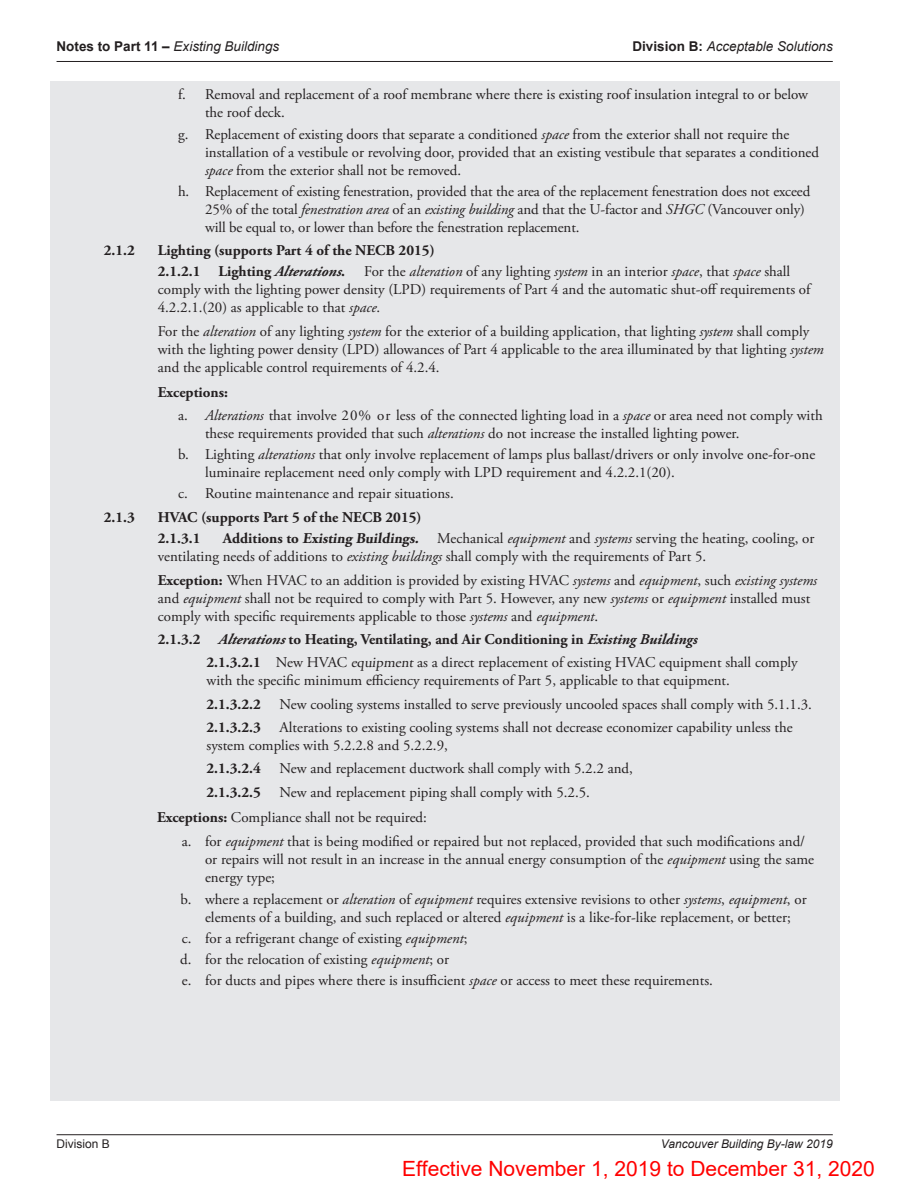
<style>
.page{position:relative;width:918px;height:1188px;background:#fff}
.page>*{position:absolute;margin:0;border:0;box-sizing:border-box;transform-origin:0 0}
.t1{font:21px "Arial";color:#f00}
.t2{font:15px/18px "Adobe Garamond Pro";color:#231f20}
.t3{font:700 15px/21.3px "Adobe Garamond Pro";color:#231f20}
.t4{font:italic 13.5px "Arial";color:#231f20}
.t5{font:italic 12px "Arial";color:#231f20}
.t6{font:12px "Arial";color:#231f20}
.s1{font-weight:700;font-style:normal}
.s2{font-style:italic}
.s3{font-weight:700}
.s4{font-weight:700;font-style:italic}
</style>
<div class="page">
<hr style="left:57px;top:1134px;width:776px;height:1px;background:#231f20">
<hr style="left:57px;top:61px;width:776px;height:1px;background:#231f20">
<div style="left:50px;top:82px;width:790px;height:1019px;background:#e6e7e9"></div>
<p class="t4" style="left:57px;top:38px;width:224px"><span class="s1">Notes to Part 11 –</span> Existing Buildings</p>
<p class="t4" style="left:632px;top:38px;width:202px"><span class="s1">Division B:</span> Acceptable Solutions</p>
<p class="t2" style="left:205px;top:86px;width:605px;text-indent:-27px">f. Removal and replacement of a roof membrane where there is existing roof insulation integral to or below the roof deck.</p>
<p class="t2" style="left:205px;top:125px;width:616px;text-indent:-27px">g. Replacement of existing doors that separate a conditioned <span class="s2">space</span> from the exterior shall not require the installation of a vestibule or revolving door, provided that an existing vestibule that separates a conditioned <span class="s2">space</span> from the exterior shall not be removed.</p>
<p class="t2" style="left:205px;top:183px;width:607px;text-indent:-27px">h. Replacement of existing fenestration, provided that the area of the replacement fenestration does not exceed<br>25% of the total <span class="s2">fenestration area</span> of an <span class="s2">existing building</span> and that the U-factor and <span class="s2">SHGC</span> (Vancouver only) will be equal to, or lower than before the fenestration replacement.</p>
<p class="t3" style="left:104px;top:240px;width:33px">2.1.2</p>
<p class="t3" style="left:158px;top:240px;width:278px">Lighting (supports Part 4 of the NECB 2015)<br>2.1.2.1 Lighting <span class="s2">Alterations</span>.</p>
<p class="t2" style="left:158px;top:263px;width:654px;text-indent:206px">For the <span class="s2">alteration</span> of any lighting <span class="s2">system</span> in an interior <span class="s2">space</span>, that <span class="s2">space</span> shall comply with the lighting power density (LPD) requirements of Part 4 and the automatic shut-off requirements of<br>4.2.2.1.(20) as applicable to that <span class="s2">space</span>.</p>
<p class="t2" style="left:158px;top:323px;width:668px">For the <span class="s2">alteration</span> of any lighting <span class="s2">system</span> for the exterior of a building application, that lighting <span class="s2">system</span> shall comply with the lighting power density (LPD) allowances of Part 4 applicable to the area illuminated by that lighting <span class="s2">system </span>and the applicable control requirements of 4.2.4.</p>
<p class="t2" style="left:178px;top:381px;width:646px;line-height:23.4px;text-indent:-20px"><span class="s3">Exceptions:<br></span>a. <span class="s2">Alterations</span> that involve 20% or less of the connected lighting load in a <span class="s2">space</span> or area need not comply with</p>
<p class="t2" style="left:178px;top:423px;width:639px;line-height:21.3px;text-indent:27px">these requirements provided that such <span class="s2">alterations</span> do not increase the installed lighting power.<br>b. Lighting <span class="s2">alterations</span> that only involve replacement of lamps plus ballast/drivers or only involve one-for-one</p>
<p class="t2" style="left:178px;top:462px;width:498px;line-height:21.3px;text-indent:27px">luminaire replacement need only comply with LPD requirement and 4.2.2.1(20). c. Routine maintenance and repair situations.</p>
<p class="t3" style="left:104px;top:507px;width:33px">2.1.3</p>
<p class="t3" style="left:158px;top:507px;width:265px">HVAC (supports Part 5 of the NECB 2015)<br>2.1.3.1</p>
<p class="t2" style="left:158px;top:530px;width:658px;text-indent:65px"><span class="s3">Additions to Existing Buildings.</span> Mechanical <span class="s2">equipment</span> and <span class="s2">systems</span> serving the heating, cooling, or ventilating needs of additions to <span class="s2">existing buildings</span> shall comply with the requirements of Part 5.</p>
<p class="t2" style="left:158px;top:571px;width:661px"><span class="s3">Exception:</span> When HVAC to an addition is provided by existing HVAC <span class="s2">systems</span> and <span class="s2">equipment</span>, such <span class="s2">existing systems </span>and <span class="s2">equipment</span> shall not be required to comply with Part 5. However, any new <span class="s2">systems</span> or <span class="s2">equipment</span> installed must comply with specific requirements applicable to those <span class="s2">systems</span> and <span class="s2">equipment</span>.</p>
<p class="t2" style="left:207px;top:628px;width:593px;line-height:23.4px;text-indent:-49px"><span class="s3">2.1.3.2</span> <span class="s4">Alterations</span><span class="s3">to Heating, Ventilating, and Air Conditioning in</span> <span class="s4">Existing Buildings<br></span><span class="s3">2.1.3.2.1</span> New HVAC equipment as a direct replacement of existing HVAC equipment shall comply</p>
<p class="t2" style="left:207px;top:672px;width:525px">with the specific minimum efficiency requirements of Part 5, applicable to that equipment.</p>
<p class="t3" style="left:207px;top:694px;width:56px">2.1.3.2.2</p>
<p class="t2" style="left:280px;top:695px;width:534px">New cooling systems installed to serve previously uncooled spaces shall comply with 5.1.1.3.</p>
<p class="t3" style="left:207px;top:717px;width:56px">2.1.3.2.3</p>
<p class="t2" style="left:207px;top:719px;width:588px;text-indent:73px">Alterations to existing cooling systems shall not decrease economizer capability unless the system complies with 5.2.2.8 and 5.2.2.9,</p>
<p class="t3" style="left:207px;top:758px;width:56px">2.1.3.2.4</p>
<p class="t2" style="left:280px;top:760px;width:355px">New and replacement ductwork shall comply with 5.2.2 and,</p>
<p class="t3" style="left:207px;top:782px;width:56px">2.1.3.2.5</p>
<p class="t2" style="left:157px;top:780px;width:434px;line-height:24.8px;text-indent:123px">New and replacement piping shall comply with 5.2.5.<br><span class="s3">Exceptions:</span> Compliance shall not be required:</p>
<p class="t2" style="left:205px;top:833px;width:611px;text-indent:-23px">a. for <span class="s2">equipment</span> that is being modified or repaired but not replaced, provided that such modifications and/ or repairs will not result in an increase in the annual energy consumption of the <span class="s2">equipment</span> using the same energy type;</p>
<p class="t2" style="left:181px;top:890px;width:628px;text-align:center">b. where a replacement or <span class="s2">alteration</span> of <span class="s2">equipment</span> requires extensive revisions to other <span class="s2">systems</span>, <span class="s2">equipment</span>, or elements of a building, and such replaced or altered <span class="s2">equipment</span> is a like-for-like replacement, or better;</p>
<p class="t2" style="left:180px;top:928px;width:534px;line-height:21.3px">c. for a refrigerant change of existing <span class="s2">equipment</span>;<br>d. for the relocation of existing <span class="s2">equipment</span>; or<br>e. for ducts and pipes where there is insufficient <span class="s2">space</span> or access to meet these requirements.</p>
<p class="t6" style="left:57px;top:1136px;width:55px">Division B</p>
<p class="t5" style="left:661px;top:1136px;width:173px">Vancouver Building By-law 2019</p>
<h1 class="t1" style="left:402px;top:1154px;width:474px">Effective November 1, 2019 to December 31, 2020</h1>
</div>
